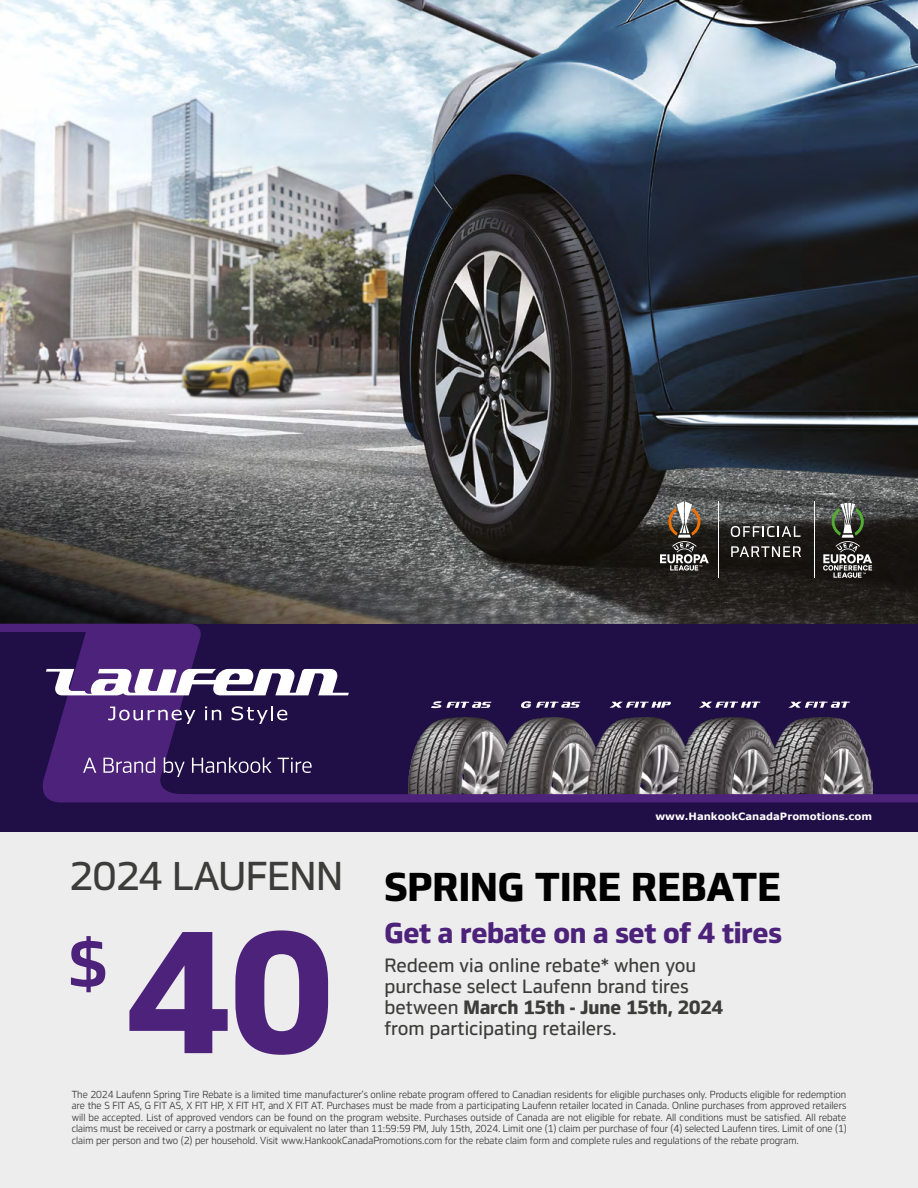
<style>
.page{position:relative;width:918px;height:1188px;background:#fff}
.page>*{position:absolute;margin:0;border:0;box-sizing:border-box;transform-origin:0 0}
.t1{font:162.6px "Hankook TTF Bold";color:#4d227a}
.t2{font:63.75px "Hankook TTF Semibold";color:#4d227a}
.t3{font:37.5px "Hankook TTF Bold";color:#000}
.t4{font:27.15px "Hankook TTF Bold";letter-spacing:-.01em;color:#4d227a}
.t5{font:18px/21px "Hankook TTF Medium";color:#3c3c3b}
.t6{font:18px "Hankook TTF Bold";color:#3c3c3b}
.t7{font:700 10.05px "Verdana";color:#fff}
.t8{font:9.6px/11.6px "Hankook TTF Regular";color:#3c3c3b;text-align:justify;scale:.96 1}
.s1{font-family:"Hankook TTF Medium"}
</style>
<div class="page">
<img style="left:0;top:0;width:918px;height:624px">
<div style="left:0;top:832px;width:918px;height:356px;background:#ededed"></div>
<svg style="left:731px;top:526px;width:70px;height:11px"></svg>
<svg style="left:731px;top:546px;width:70px;height:11px"></svg>
<hr style="left:718px;top:501px;width:1px;height:77px;background:#fff">
<hr style="left:814px;top:501px;width:1px;height:77px;background:#fff">
<svg style="left:823px;top:503px;width:49px;height:75px;background:#555850"></svg>
<svg style="left:660px;top:501px;width:49px;height:70px;background:#635d55"></svg>
<div style="left:0;top:624px;width:918px;height:208px;background:#200e46"></div>
<svg style="left:0;top:624px;width:918px;height:178px"></svg>
<svg style="left:46px;top:669px;width:303px;height:26px"></svg>
<svg style="left:108px;top:707px;width:87px;height:17px"></svg>
<svg style="left:205px;top:706px;width:16px;height:14px"></svg>
<svg style="left:232px;top:706px;width:55px;height:18px"></svg>
<svg style="left:83px;top:758px;width:13px;height:15px"></svg>
<svg style="left:103px;top:757px;width:52px;height:16px"></svg>
<svg style="left:164px;top:757px;width:21px;height:20px"></svg>
<svg style="left:192px;top:757px;width:80px;height:16px"></svg>
<svg style="left:278px;top:758px;width:34px;height:15px"></svg>
<svg style="left:431px;top:701px;width:60px;height:7px"></svg>
<svg style="left:609px;top:702px;width:62px;height:6px"></svg>
<svg style="left:521px;top:701px;width:59px;height:7px"></svg>
<svg style="left:788px;top:702px;width:62px;height:6px"></svg>
<svg style="left:699px;top:702px;width:61px;height:6px"></svg>
<p class="t7" style="left:655px;top:810px;width:218px">www.HankookCanadaPromotions.com</p>
<h3 class="t3" style="left:70px;top:858px;width:713px"><sup>2024</sup> <sup>LAUFENN</sup> SPRING TIRE REBATE</h3>
<h3 class="t4" style="left:384px;top:911px;width:399px">Get a rebate on a set of 4 tires</h3>
<h3 class="t5" style="left:384px;top:954px;width:313px">Redeem via online rebate* when you purchase select Laufenn brand tires</h3>
<h3 class="t6" style="left:384px;top:993px;width:340px"><span class="s1">between</span> March 15th - June 15th, 2024</h3>
<h1 class="t1" style="left:128px;top:865px;width:206px">40</h1>
<h2 class="t2" style="left:67px;top:914px;width:44px">$</h2>
<h3 class="t5" style="left:384px;top:1017px;width:234px">from participating retailers.</h3>
<p class="t8" style="left:72px;top:1088px;width:809px">The 2024 Laufenn Spring Tire Rebate is a limited time manufacturer’s online rebate program offered to Canadian residents for eligible purchases only. Products eligible for redemption are the S FIT AS, G FIT AS, X FIT HP, X FIT HT, and X FIT AT. Purchases must be made from a participating Laufenn retailer located in Canada. Online purchases from approved retailers will be accepted. List of approved vendors can be found on the program website. Purchases outside of Canada are not eligible for rebate. All conditions must be satisfied. All rebate claims must be received or carry a postmark or equivalent no later than 11:59:59 PM, July 15th, 2024. Limit one (1) claim per purchase of four (4) selected Laufenn tires. Limit of one (1) claim per person and two (2) per household. Visit www.HankookCanadaPromotions.com for the rebate claim form and complete rules and regulations of the rebate program.</p>
</div>
